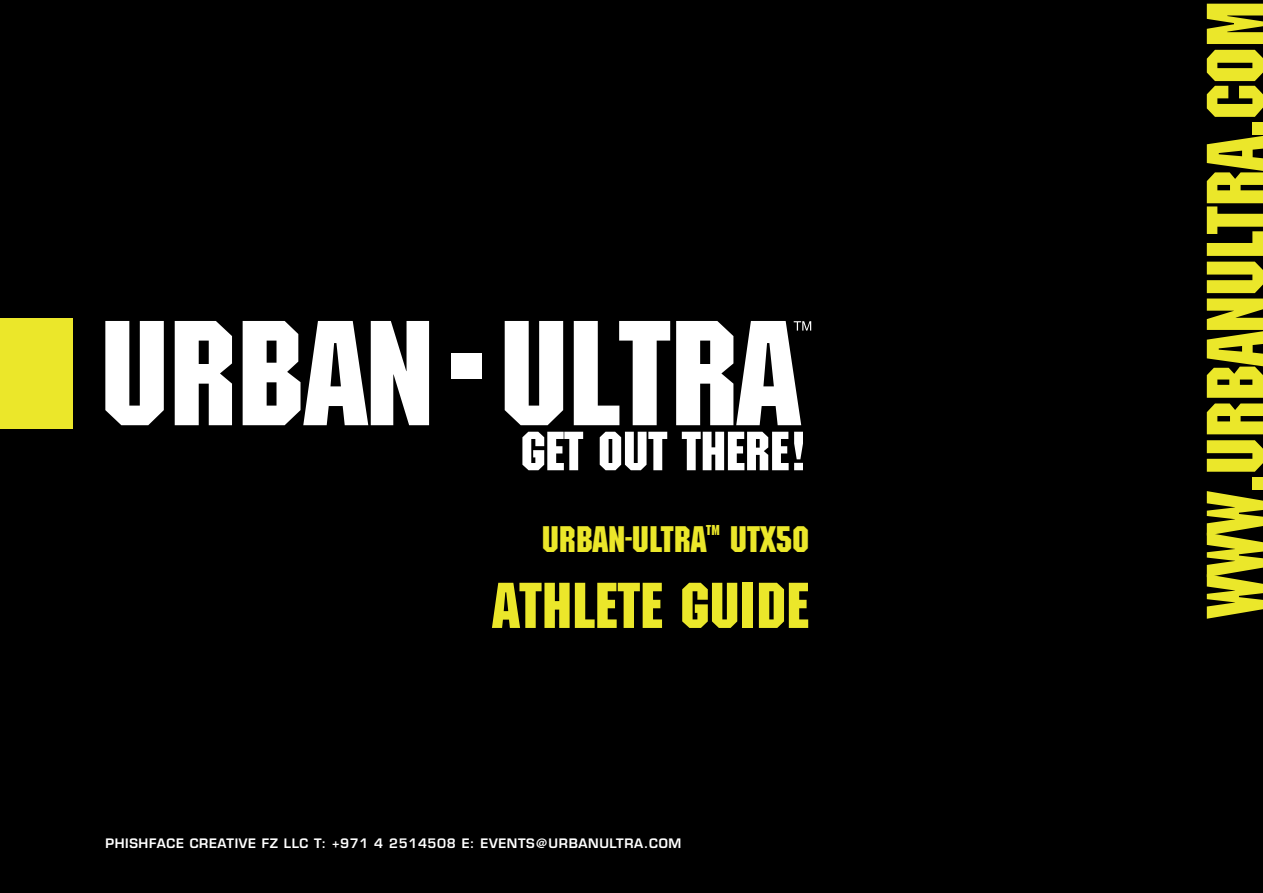
<style>
.page{position:relative;width:1263px;height:893px;background:#000}
.page>*{position:absolute;margin:0;border:0;box-sizing:border-box;transform-origin:0 0}
.t1{font:78.3px "Machine";letter-spacing:-.01em;color:#ebe72a}
.t2{font:63px "Machine";color:#ebe72a}
.t3{font:36px "Machine";color:#ebe72a}
.t4{font:13.95px "Machine";color:#ebe72a}
.t5{font:600 12.75px "Eurostile";letter-spacing:.05em;color:#fff}
</style>
<div class="page">
<svg style="left:105px;top:321px;width:59px;height:104px"></svg>
<svg style="left:175px;top:321px;width:57px;height:104px;background:#d8d8d8"></svg>
<svg style="left:243px;top:321px;width:186px;height:104px"></svg>
<div style="left:452px;top:353px;width:30px;height:25px;background:#fff"></div>
<svg style="left:505px;top:321px;width:58px;height:104px"></svg>
<svg style="left:574px;top:321px;width:96px;height:104px"></svg>
<svg style="left:522px;top:432px;width:61px;height:38px"></svg>
<svg style="left:600px;top:432px;width:67px;height:38px"></svg>
<svg style="left:682px;top:432px;width:121px;height:38px"></svg>
<svg style="left:676px;top:321px;width:135px;height:104px"></svg>
<div style="left:0;top:318px;width:72px;height:110px;background:#ebe72a"></div>
<h3 class="t3" style="left:542px;top:519px;width:166px">URBAN-ULTRA</h3>
<p class="t4" style="left:706px;top:522px;width:15px">TM</p>
<h3 class="t3" style="left:730px;top:519px;width:81px">UTX50</h3>
<h2 class="t2" style="left:493px;top:569px;width:318px">ATHLETE GUIDE</h2>
<p class="t5" style="left:105px;top:835px;width:577px">PHISHFACE CREATIVE FZ LLC T: +971 4 2514508 E: EVENTS@URBANULTRA.COM</p>
<h1 class="t1" style="left:1190px;top:618px;width:619px;rotate:-90deg">WWW.URBANULTRA.COM</h1>
</div>
